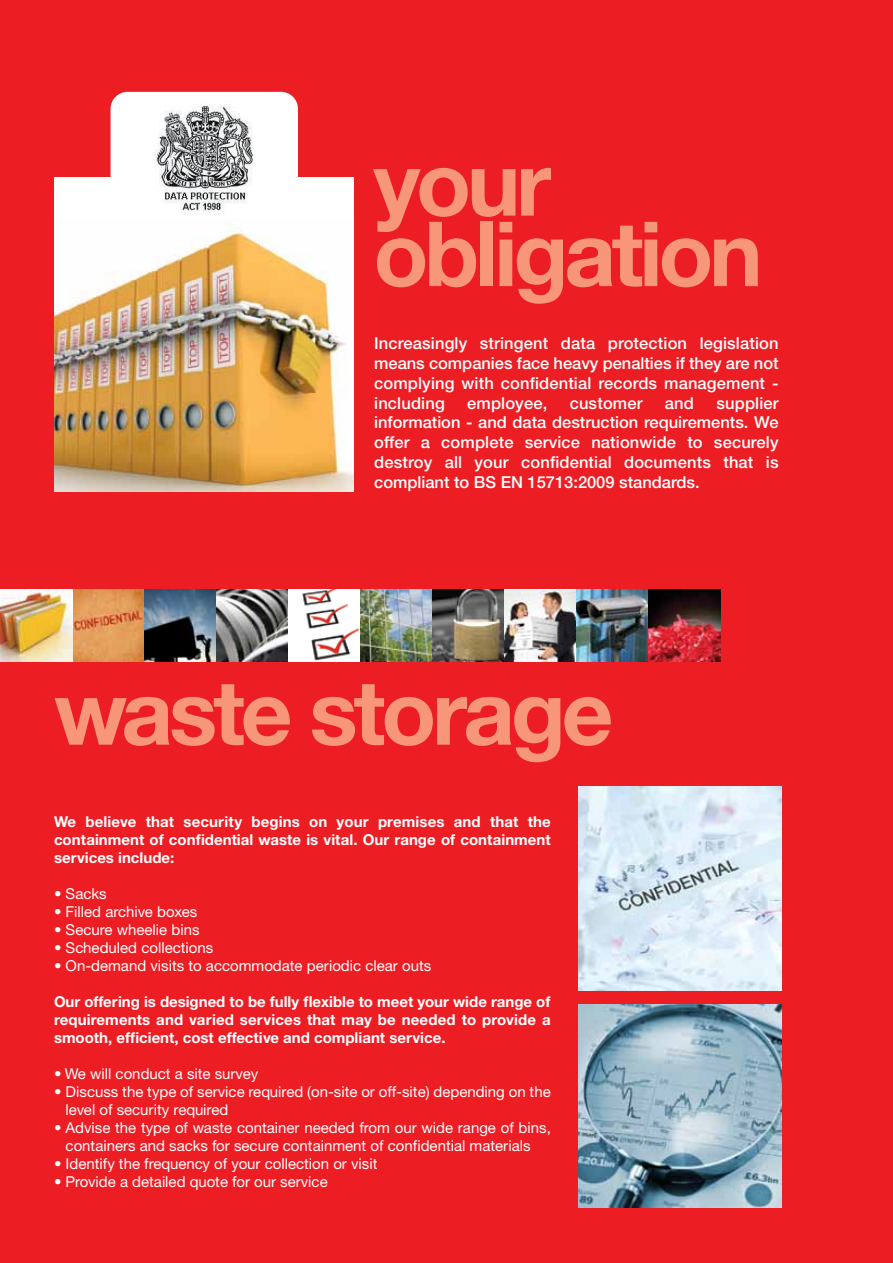
<style>
.page{position:relative;width:893px;height:1263px;background:#ed1d24}
.page>*{position:absolute;margin:0;border:0;box-sizing:border-box;transform-origin:0 0}
.t1{font:700 90px/70.5px "Helvetica Neue CE";letter-spacing:-.045em;color:#f79679}
.t2{font:500 16.5px/19.8px "Helvetica Neue CE";letter-spacing:.01em;color:#fff;text-align:justify}
.t3{font:15px/18px "Helvetica Neue CE";color:#fff}
.t4{font:700 15px/18px "Helvetica Neue CE";color:#fff;text-align:justify}
</style>
<div class="page">
<img style="left:72px;top:589px;width:72px;height:72px">
<img style="left:0;top:589px;width:72px;height:72px">
<svg style="left:144px;top:589px;width:72px;height:72px"></svg>
<svg style="left:216px;top:589px;width:72px;height:72px"></svg>
<svg style="left:288px;top:589px;width:72px;height:72px;fill:#fff"></svg>
<img style="left:360px;top:589px;width:72px;height:72px">
<svg style="left:432px;top:589px;width:72px;height:72px"></svg>
<svg style="left:504px;top:589px;width:72px;height:2px"></svg>
<img style="left:504px;top:591px;width:72px;height:70px">
<img style="left:576px;top:589px;width:72px;height:72px">
<img style="left:648px;top:589px;width:72px;height:72px">
<img style="left:578px;top:1004px;width:204px;height:204px">
<img style="left:578px;top:787px;width:204px;height:203px">
<div style="left:54px;top:177px;width:300px;height:314px;background:#fff"></div>
<img style="left:54px;top:220px;width:300px;height:271px">
<div style="left:111px;top:92px;width:187px;height:127px;background:#fff;border-radius:17px"></div>
<img style="left:155px;top:105px;width:100px;height:106px">
<h1 class="t1" style="left:373px;top:149px;width:391px">your obligation</h1>
<p class="t2" style="left:374px;top:333px;width:406px">Increasingly stringent data protection legislation means companies face heavy penalties if they are not complying with confidential records management - including</p>
<p class="t2" style="left:374px;top:393px;width:406px;text-indent:342px">supplier information - and data destruction requirements. We offer a complete service nationwide to securely destroy all your confidential documents that is compliant to BS EN 15713:2009 standards.</p>
<p class="t2" style="left:467px;top:393px;width:82px">employee,</p>
<p class="t2" style="left:570px;top:393px;width:74px">customer</p>
<p class="t2" style="left:665px;top:393px;width:31px">and</p>
<h1 class="t1" style="left:54px;top:678px;width:561px">waste storage</h1>
<p class="t4" style="left:54px;top:813px;width:498px">We believe that security begins on your premises and that the containment of confidential waste is vital. Our range of containment services include:</p>
<p class="t3" style="left:54px;top:885px;width:54px">• Sacks</p>
<p class="t3" style="left:54px;top:903px;width:145px">• Filled archive boxes</p>
<p class="t3" style="left:54px;top:921px;width:147px">• Secure wheelie bins</p>
<p class="t3" style="left:54px;top:939px;width:161px">• Scheduled collections</p>
<p class="t3" style="left:54px;top:957px;width:379px">• On-demand visits to accommodate periodic clear outs</p>
<p class="t4" style="left:54px;top:993px;width:498px">Our offering is designed to be fully flexible to meet your wide range of requirements and varied services that may be needed to provide a smooth, efficient, cost effective and compliant service.</p>
<p class="t3" style="left:54px;top:1065px;width:206px">• We will conduct a site survey</p>
<p class="t3" style="left:66px;top:1083px;width:487px;text-indent:-12px">• Discuss the type of service required (on-site or off-site) depending on the level of security required</p>
<p class="t3" style="left:54px;top:1119px;width:498px;text-align:center">• Advise the type of waste container needed from our wide range of bins, containers and sacks for secure containment of confidential materials</p>
<p class="t3" style="left:54px;top:1155px;width:325px">• Identify the frequency of your collection or visit</p>
<p class="t3" style="left:54px;top:1173px;width:275px">• Provide a detailed quote for our service</p>
</div>
